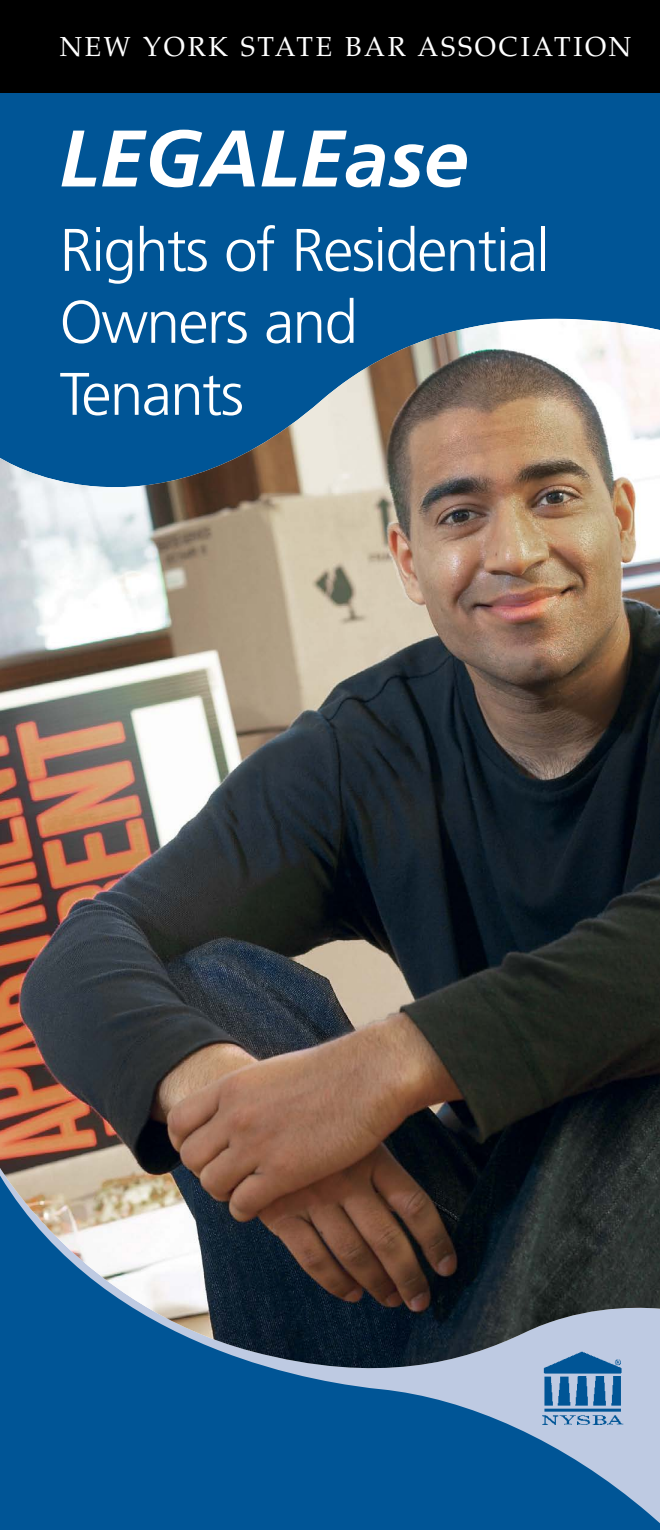
<style>
.page{position:relative;width:660px;height:1530px;background:#fff}
.page>*{position:absolute;margin:0;border:0;box-sizing:border-box;transform-origin:0 0}
.t1{font:italic 700 80px "Frutiger";color:#fff}
.t2{font:300 60px/72px "Frutiger";letter-spacing:-.025em;color:#fff}
.t3{font:27.5px "Palatino";letter-spacing:.1em;color:#fff}
</style>
<div class="page">
<svg style="left:0;top:1385px;width:660px;height:145px;background:#16629e"></svg>
<div style="left:0;top:0;width:660px;height:94px;background:#000"></div>
<div style="left:0;top:93px;width:660px;height:637px;background:#005596"></div>
<img style="left:530px;top:1385px;width:100px;height:43px">
<img style="left:0;top:321px;width:660px;height:1050px">
<p class="t3" style="left:60px;top:31px;width:573px">NEW YORK STATE BAR ASSOCIATION</p>
<h1 class="t1" style="left:60px;top:112px;width:410px">LEGALEase</h1>
<p class="t2" style="left:60px;top:215px;width:492px">Rights of Residential<br>Owners and<br>Tenants</p>
</div>
